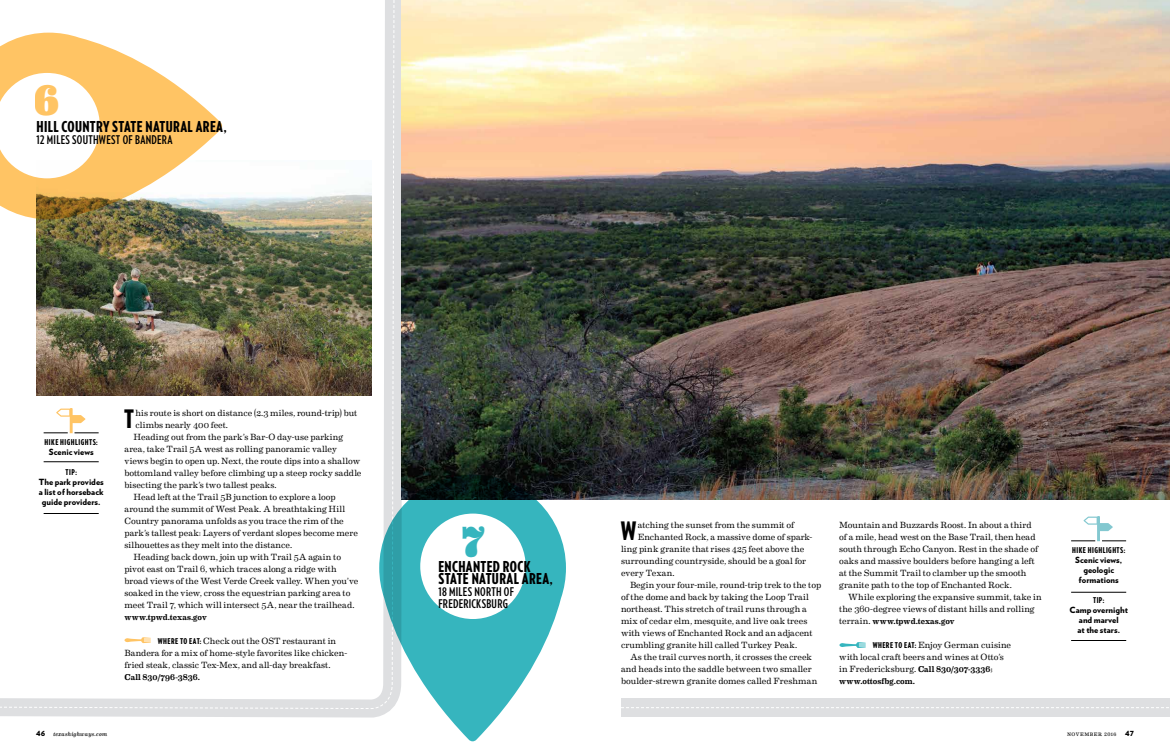
<style>
.page{position:relative;width:1170px;height:756px;background:#fff}
.page>*{position:absolute;margin:0;border:0;box-sizing:border-box;transform-origin:0 0}
.t1{font:900 42.5px "Eames Century Modern";color:#36b5be}
.t2{font:900 42.5px "Eames Century Modern";color:#ffc464}
.t3{font:900 25.4px "Verlag Compressed";color:#000}
.t4{font:900 15px/12px "Verlag Compressed";letter-spacing:.02em;color:#000}
.t5{font:700 12px/12px "Verlag Compressed";letter-spacing:.025em;color:#000}
.t6{font:9px/12px "Eames Century Modern";color:#000}
.t7{font:900 8.5px/10px "Verlag";color:#000;text-align:center}
.t8{font:500 8.5px "Eames Century Modern";color:#000}
.t9{font:900 8px "Verlag Compressed";letter-spacing:.06em;color:#000}
.t10{font:900 7px "Verlag";color:#000}
.t11{font:italic 6px "Eames Century Modern";letter-spacing:.04em;color:#000}
.t12{font:5px "Eames Century Modern";letter-spacing:.095em;color:#000}
.s1{font-family:"Verlag Compressed";font-weight:900;font-size:8px}
.s2{font-family:"Verlag";font-weight:900;font-style:normal;font-size:7px}
.s3{font-weight:400;font-size:9px}
.s4{font-weight:500;font-size:8.5px}
</style>
<div class="page">
<svg style="left:0;top:0;width:402px;height:718px;background:#d9d9d9"></svg>
<img style="left:402px;top:0;width:768px;height:500px">
<svg style="left:1071px;top:516px;width:55px;height:25px"></svg>
<hr style="left:1071px;top:592px;width:55px;height:1px;background:#000">
<hr style="left:1071px;top:640px;width:55px;height:1px;background:#000">
<svg style="left:379px;top:475px;width:187px;height:266px;fill:#36b5be"></svg>
<img style="left:0;top:0;width:395px;height:710px">
<svg style="left:839px;top:642px;width:27px;height:6px"></svg>
<div style="left:621px;top:698px;width:549px;height:18px;background:#dedfe1"></div>
<svg style="left:621px;top:707px;width:548px;height:1px"></svg>
<h1 class="t2" style="left:34px;top:68px;width:28px">6</h1>
<h3 class="t4" style="left:37px;top:120px;width:191px">HILL COUNTRY STATE NATURAL AREA,</h3>
<h3 class="t5" style="left:37px;top:133px;width:138px">12 MILES SOUTHWEST OF BANDERA</h3>
<p class="t9" style="left:45px;top:437px;width:55px">HIKE HIGHLIGHTS:</p>
<p class="t7" style="left:49px;top:447px;width:46px">Scenic views</p>
<p class="t9" style="left:66px;top:467px;width:13px">TIP:</p>
<p class="t7" style="left:39px;top:477px;width:66px">The park provides a list of horseback guide providers.</p>
<h2 class="t3" style="left:124px;top:400px;width:11px">T</h2>
<p class="t6" style="left:135px;top:406px;width:223px">his route is short on distance (2.3 miles, round-trip) but</p>
<p class="t6" style="left:135px;top:418px;width:94px">climbs nearly 400 feet.</p>
<p class="t6" style="left:133px;top:430px;width:211px">Heading out from the park’s Bar-O day-use parking</p>
<p class="t6" style="left:124px;top:442px;width:214px">area, take Trail 5A west as rolling panoramic valley</p>
<p class="t6" style="left:124px;top:454px;width:237px">views begin to open up. Next, the route dips into a shallow</p>
<p class="t6" style="left:124px;top:466px;width:239px">bottomland valley before climbing up a steep rocky saddle</p>
<p class="t6" style="left:124px;top:478px;width:154px">bisecting the park’s two tallest peaks.</p>
<p class="t6" style="left:133px;top:490px;width:204px">Head left at the Trail 5B junction to explore a loop</p>
<p class="t6" style="left:124px;top:502px;width:222px">around the summit of West Peak. A breathtaking Hill</p>
<p class="t6" style="left:124px;top:514px;width:221px">Country panorama unfolds as you trace the rim of the</p>
<p class="t6" style="left:124px;top:526px;width:235px">park’s tallest peak: Layers of verdant slopes become mere</p>
<p class="t6" style="left:124px;top:538px;width:169px">silhouettes as they melt into the distance.</p>
<p class="t6" style="left:133px;top:550px;width:209px">Heading back down, join up with Trail 5A again to</p>
<p class="t6" style="left:124px;top:562px;width:214px">pivot east on Trail 6, which traces along a ridge with</p>
<p class="t6" style="left:124px;top:574px;width:235px">broad views of the West Verde Creek valley. When you’ve</p>
<p class="t6" style="left:124px;top:586px;width:227px">soaked in the view, cross the equestrian parking area to</p>
<p class="t6" style="left:124px;top:598px;width:231px">meet Trail 7, which will intersect 5A, near the trailhead.</p>
<p class="t8" style="left:124px;top:611px;width:84px">www.tpwd.texas.gov</p>
<p class="t6" style="left:124px;top:634px;width:224px;text-indent:33px"><span class="s1">WHERE TO EAT:</span> Check out the OST restaurant in<br>Bandera for a mix of home-style favorites like chicken&shy;fried steak, classic Tex-Mex, and all-day breakfast.</p>
<p class="t8" style="left:124px;top:671px;width:77px">Call 830/796-3836.</p>
<p class="t11" style="left:36px;top:729px;width:73px"><span class="s2">46</span> texashighways.com</p>
<h1 class="t1" style="left:460px;top:505px;width:25px">7</h1>
<h3 class="t4" style="left:438px;top:560px;width:116px">ENCHANTED ROCK<br>STATE NATURAL AREA,</h3>
<h3 class="t5" style="left:438px;top:585px;width:77px">18 MILES NORTH OF<br>FREDERICKSBURG</h3>
<h2 class="t3" style="left:621px;top:512px;width:17px">W</h2>
<p class="t6" style="left:638px;top:518px;width:158px">atching the sunset from the summit of</p>
<p class="t6" style="left:638px;top:530px;width:176px">Enchanted Rock, a massive dome of spark-</p>
<p class="t6" style="left:621px;top:542px;width:185px">ling pink granite that rises 425 feet above the</p>
<p class="t6" style="left:621px;top:554px;width:187px">surrounding countryside, should be a goal for</p>
<p class="t6" style="left:621px;top:566px;width:55px">every Texan.</p>
<p class="t6" style="left:630px;top:578px;width:193px">Begin your four-mile, round-trip trek to the top</p>
<p class="t6" style="left:621px;top:590px;width:189px">of the dome and back by taking the Loop Trail</p>
<p class="t6" style="left:621px;top:602px;width:188px">northeast. This stretch of trail runs through a</p>
<p class="t6" style="left:621px;top:614px;width:188px">mix of cedar elm, mesquite, and live oak trees</p>
<p class="t6" style="left:621px;top:626px;width:193px">with views of Enchanted Rock and an adjacent</p>
<p class="t6" style="left:621px;top:638px;width:178px">crumbling granite hill called Turkey Peak.</p>
<p class="t6" style="left:630px;top:650px;width:184px">As the trail curves north, it crosses the creek</p>
<p class="t6" style="left:621px;top:662px;width:192px">and heads into the saddle between two smaller</p>
<p class="t6" style="left:621px;top:674px;width:198px">boulder-strewn granite domes called Freshman</p>
<p class="t6" style="left:839px;top:518px;width:201px">Mountain and Buzzards Roost. In about a third of a mile, head west on the Base Trail, then head south through Echo Canyon. Rest in the shade of oaks and massive boulders before hanging a left at the Summit Trail to clamber up the smooth granite path to the top of Enchanted Rock.</p>
<p class="t6" style="left:839px;top:590px;width:204px;text-indent:9px">While exploring the expansive summit, take in the 360-degree views of distant hills and rolling</p>
<p class="t8" style="left:839px;top:615px;width:117px"><span class="s3">terrain.</span> www.tpwd.texas.gov</p>
<p class="t6" style="left:839px;top:638px;width:173px;text-indent:33px"><span class="s1">WHERE TO EAT:</span> Enjoy German cuisine with local craft beers and wines at Otto’s in Fredericksburg. <span class="s4">Call 830/307-3336;</span></p>
<p class="t8" style="left:839px;top:675px;width:77px">www.ottosfbg.com.</p>
<p class="t9" style="left:1072px;top:545px;width:55px">HIKE HIGHLIGHTS:</p>
<p class="t7" style="left:1075px;top:555px;width:49px">Scenic views, geologic formations</p>
<p class="t9" style="left:1093px;top:595px;width:13px">TIP:</p>
<p class="t7" style="left:1069px;top:605px;width:60px">Camp overnight and marvel<br>at the stars.</p>
<p class="t12" style="left:1067px;top:730px;width:51px">NOVEMBER 2016</p>
<p class="t10" style="left:1125px;top:728px;width:10px">47</p>
</div>
